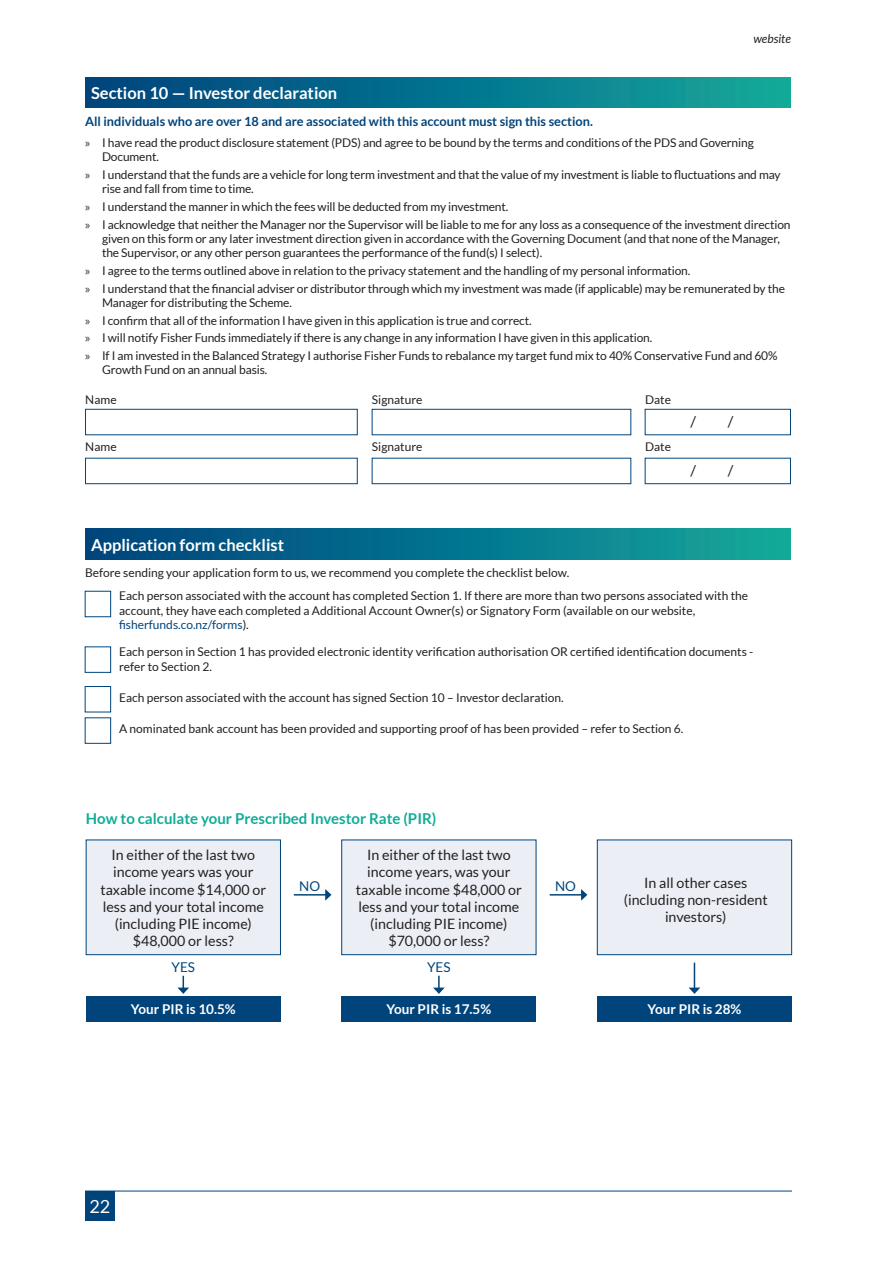
<style>
.page{position:relative;width:893px;height:1263px;background:#fff}
.page>*{position:absolute;margin:0;border:0;box-sizing:border-box;transform-origin:0 0}
.t1{font:18px "Lato";color:#fff}
.t2{font:700 16.5px "Lato";color:#fff}
.t3{font:700 15px "Lato";color:#10ac98}
.t4{font:15px "Lato";color:#231f20}
.t5{font:14.25px/17.1px "Lato";color:#231f20;text-align:center}
.t6{font:700 13.5px "Lato";color:#fff}
.t7{font:13.5px "Lato";color:#00447b}
.t8{font:700 12.75px "Lato";color:#00447b}
.t9{font:12px/14.4px "Lato";letter-spacing:-.01em;color:#231f20}
.t10{font:italic 12px "Lato";color:#231f20}
.s1{font-family:"Myriad Pro"}
.s2{color:#00447b}
</style>
<div class="page">
<hr style="left:85px;top:1191px;width:707px;height:1px;background:#00447b">
<div style="left:85px;top:1191px;width:29px;height:29px;background:#00447b"></div>
<div style="left:85px;top:686px;width:26px;height:26px;background:#fff;border:1px solid #00447b"></div>
<hr style="left:294px;top:894px;width:32px;height:1px;background:#00447b">
<svg style="left:325px;top:889px;width:6px;height:12px"></svg>
<hr style="left:550px;top:894px;width:32px;height:1px;background:#00447b">
<svg style="left:581px;top:889px;width:6px;height:12px"></svg>
<div style="left:86px;top:839px;width:195px;height:116px;background:#ebeff5;border:1px solid #00447b"></div>
<div style="left:86px;top:996px;width:195px;height:25px;background:#00447b"></div>
<svg style="left:177px;top:976px;width:12px;height:18px"></svg>
<div style="left:341px;top:839px;width:195px;height:116px;background:#ebeff5;border:1px solid #00447b"></div>
<div style="left:342px;top:996px;width:194px;height:25px;background:#00447b"></div>
<svg style="left:433px;top:976px;width:12px;height:18px"></svg>
<div style="left:597px;top:839px;width:195px;height:116px;background:#ebeff5;border:1px solid #00447b"></div>
<div style="left:597px;top:996px;width:195px;height:25px;background:#00447b"></div>
<svg style="left:689px;top:962px;width:11px;height:32px"></svg>
<div style="left:85px;top:529px;width:705px;height:30px;background:linear-gradient(to right,#00417e,#12a79b)"></div>
<div style="left:85px;top:78px;width:705px;height:30px;background:linear-gradient(to right,#00417e,#12a79b)"></div>
<div style="left:372px;top:409px;width:259px;height:26px;border:1px solid #00447b"></div>
<div style="left:85px;top:409px;width:272px;height:26px;border:1px solid #00447b"></div>
<div style="left:372px;top:458px;width:259px;height:26px;border:1px solid #00447b"></div>
<div style="left:85px;top:458px;width:272px;height:26px;border:1px solid #00447b"></div>
<div style="left:645px;top:409px;width:146px;height:26px;border:1px solid #00447b"></div>
<div style="left:645px;top:458px;width:146px;height:26px;border:1px solid #00447b"></div>
<h2 class="t2" style="left:91px;top:84px;width:248px">Section 10 — Investor declaration</h2>
<p class="t10" style="left:753px;top:32px;width:39px">website</p>
<p class="t8" style="left:85px;top:114px;width:509px">All individuals who are over 18 and are associated with this account must sign this section.</p>
<p class="t9" style="left:102px;top:135px;width:653px;text-indent:-17px"><span class="s1">»</span> I have read the product disclosure statement (PDS) and agree to be bound by the terms and conditions of the PDS and Governing<br>Document.</p>
<p class="t9" style="left:102px;top:167px;width:680px;text-indent:-17px"><span class="s1">»</span> I understand that the funds are a vehicle for long term investment and that the value of my investment is liable to fluctuations and may rise and fall from time to time.</p>
<p class="t9" style="left:85px;top:198px;width:707px;line-height:17.5px"><span class="s1">»</span> I understand the manner in which the fees will be deducted from my investment.<br><span class="s1">»</span> I acknowledge that neither the Manager nor the Supervisor will be liable to me for any loss as a consequence of the investment direction</p>
<p class="t9" style="left:102px;top:231px;width:679px">given on this form or any later investment direction given in accordance with the Governing Document (and that none of the Manager, the Supervisor, or any other person guarantees the performance of the fund(s) I select).</p>
<p class="t9" style="left:85px;top:262px;width:701px;line-height:17.5px"><span class="s1">»</span> I agree to the terms outlined above in relation to the privacy statement and the handling of my personal information.<br><span class="s1">»</span> I understand that the financial adviser or distributor through which my investment was made (if applicable) may be remunerated by the</p>
<p class="t9" style="left:85px;top:294px;width:694px;line-height:17.5px;text-indent:17px">Manager for distributing the Scheme.<br><span class="s1">»</span> I confirm that all of the information I have given in this application is true and correct.<br><span class="s1">»</span> I will notify Fisher Funds immediately if there is any change in any information I have given in this application.<br><span class="s1">»</span> If I am invested in the Balanced Strategy I authorise Fisher Funds to rebalance my target fund mix to 40% Conservative Fund and 60%</p>
<p class="t9" style="left:102px;top:363px;width:167px">Growth Fund on an annual basis.</p>
<p class="t9" style="left:85px;top:392px;width:33px">Name</p>
<p class="t9" style="left:372px;top:392px;width:52px">Signature</p>
<p class="t9" style="left:645px;top:392px;width:27px">Date</p>
<p class="t9" style="left:85px;top:440px;width:33px">Name</p>
<p class="t9" style="left:372px;top:440px;width:52px">Signature</p>
<p class="t9" style="left:645px;top:440px;width:27px">Date</p>
<p class="t4" style="left:690px;top:413px;width:7px">/</p>
<p class="t4" style="left:728px;top:413px;width:7px">/</p>
<p class="t4" style="left:690px;top:462px;width:7px">/</p>
<p class="t4" style="left:728px;top:462px;width:7px">/</p>
<h2 class="t2" style="left:91px;top:535px;width:195px">Application form checklist</h2>
<p class="t9" style="left:119px;top:561px;width:631px;line-height:23px;text-indent:-34px">Before sending your application form to us, we recommend you complete the checklist below.<br>Each person associated with the account has completed Section 1. If there are more than two persons associated with the</p>
<p class="t9" style="left:119px;top:603px;width:578px">account, they have each completed a Additional Account Owner(s) or Signatory Form (available on our website, <span class="s2">fisherfunds.co.nz/forms</span>).</p>
<p class="t9" style="left:119px;top:644px;width:636px">Each person in Section 1 has provided electronic identity verification authorisation OR certified identification documents - refer to Section 2.</p>
<p class="t9" style="left:119px;top:690px;width:446px">Each person associated with the account has signed Section 10 – Investor declaration.</p>
<p class="t9" style="left:119px;top:722px;width:566px">A nominated bank account has been provided and supporting proof of has been provided – refer to Section 6.</p>
<p class="t3" style="left:86px;top:810px;width:352px">How to calculate your Prescribed Investor Rate (PIR)</p>
<p class="t5" style="left:100px;top:846px;width:167px">In either of the last two income years was your taxable income $14,000 or less and your total income (including PIE income) $48,000 or less?</p>
<p class="t7" style="left:172px;top:959px;width:25px">YES</p>
<p class="t6" style="left:131px;top:1001px;width:106px">Your PIR is 10.5%</p>
<p class="t5" style="left:356px;top:846px;width:167px">In either of the last two income years, was your taxable income $48,000 or less and your total income (including PIE income) $70,000 or less?</p>
<p class="t7" style="left:427px;top:959px;width:25px">YES</p>
<p class="t6" style="left:386px;top:1001px;width:106px">Your PIR is 17.5%</p>
<p class="t7" style="left:299px;top:878px;width:22px">NO</p>
<p class="t7" style="left:555px;top:878px;width:22px">NO</p>
<p class="t5" style="left:624px;top:874px;width:146px">In all other cases (including non-resident investors)</p>
<p class="t6" style="left:647px;top:1001px;width:95px">Your PIR is 28%</p>
<h1 class="t1" style="left:89px;top:1197px;width:22px">22</h1>
</div>
